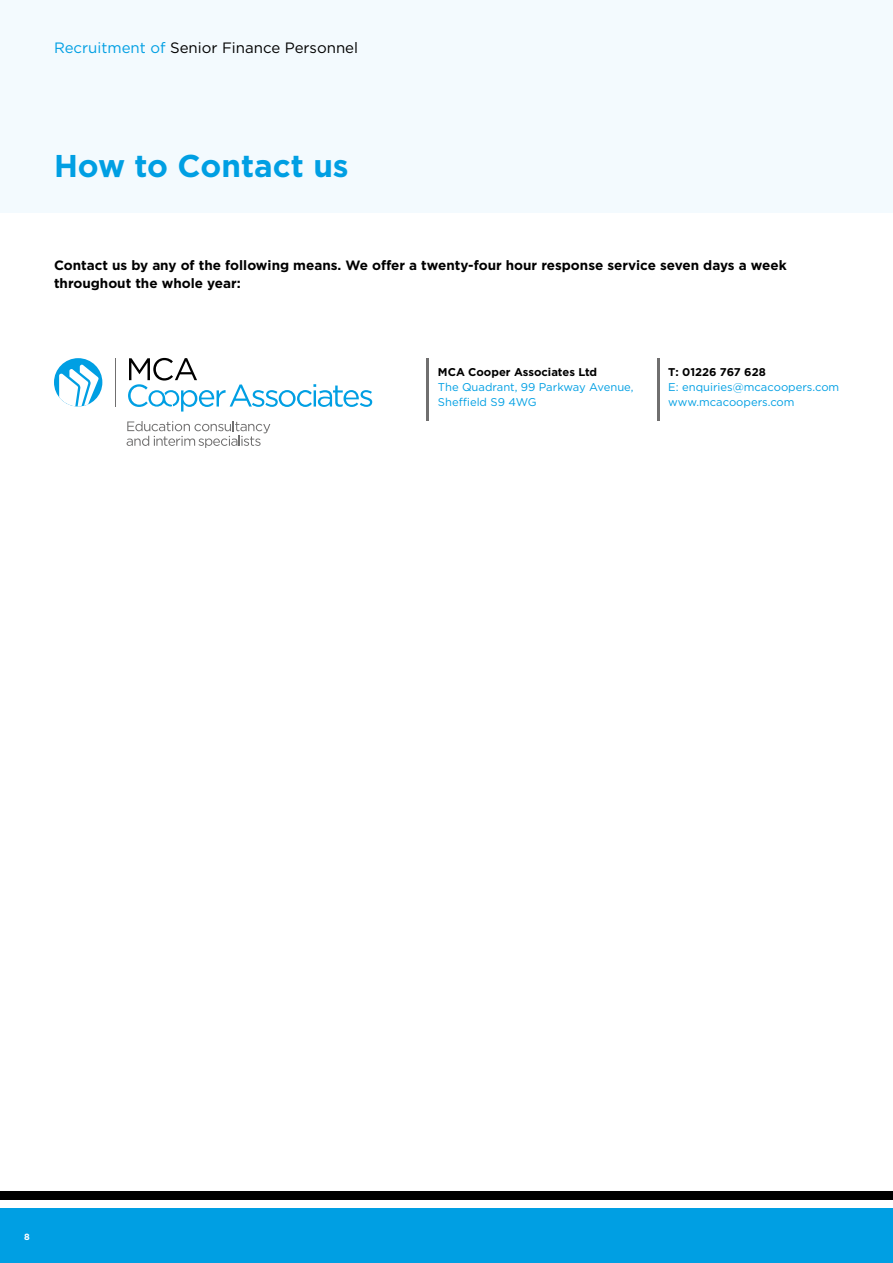
<style>
.page{position:relative;width:893px;height:1263px;background:#fff}
.page>*{position:absolute;margin:0;border:0;box-sizing:border-box;transform-origin:0 0}
.t1{font:700 31.5px "Gotham";color:#009fe3}
.t2{font:15px "Gotham";color:#000}
.t3{font:700 13.5px/18px "Gotham";color:#000}
.t4{font:11.25px/15px "Gotham";color:#009fe3}
.t5{font:700 11.25px "Gotham";color:#000}
.t6{font:700 9px "Gotham";color:#fff}
.s1{color:#009fe3}
</style>
<div class="page">
<div style="left:0;top:0;width:893px;height:213px;background:#f3fafe"></div>
<div style="left:0;top:1209px;width:893px;height:54px;background:#009fe3"></div>
<div style="left:0;top:1191px;width:893px;height:9px;background:#000"></div>
<svg style="left:127px;top:421px;width:143px;height:27px"></svg>
<hr style="left:115px;top:358px;width:1px;height:49px;background:#706f6f">
<svg style="left:128px;top:358px;width:244px;height:54px"></svg>
<div style="left:54px;top:358px;width:48px;height:48px;background:#009fe3;border-radius:50%"></div>
<svg style="left:59px;top:364px;width:40px;height:42px"></svg>
<hr style="left:427px;top:359px;width:2px;height:62px;background:#706f6f">
<hr style="left:658px;top:359px;width:2px;height:62px;background:#706f6f">
<p class="t2" style="left:54px;top:39px;width:306px"><span class="s1">Recruitment of</span> Senior Finance Personnel</p>
<h1 class="t1" style="left:54px;top:145px;width:296px">How to Contact us</h1>
<p class="t3" style="left:54px;top:256px;width:734px">Contact us by any of the following means. We offer a twenty-four hour response service seven days a week throughout the whole year:</p>
<p class="t5" style="left:438px;top:365px;width:161px">MCA Cooper Associates Ltd</p>
<p class="t4" style="left:438px;top:379px;width:197px">The Quadrant, 99 Parkway Avenue,<br>Sheffield S9 4WG</p>
<p class="t5" style="left:668px;top:365px;width:99px">T: 01226 767 628</p>
<p class="t4" style="left:668px;top:379px;width:172px">E: enquiries@mcacoopers.com www.mcacoopers.com</p>
<p class="t6" style="left:24px;top:1230px;width:7px">8</p>
</div>
